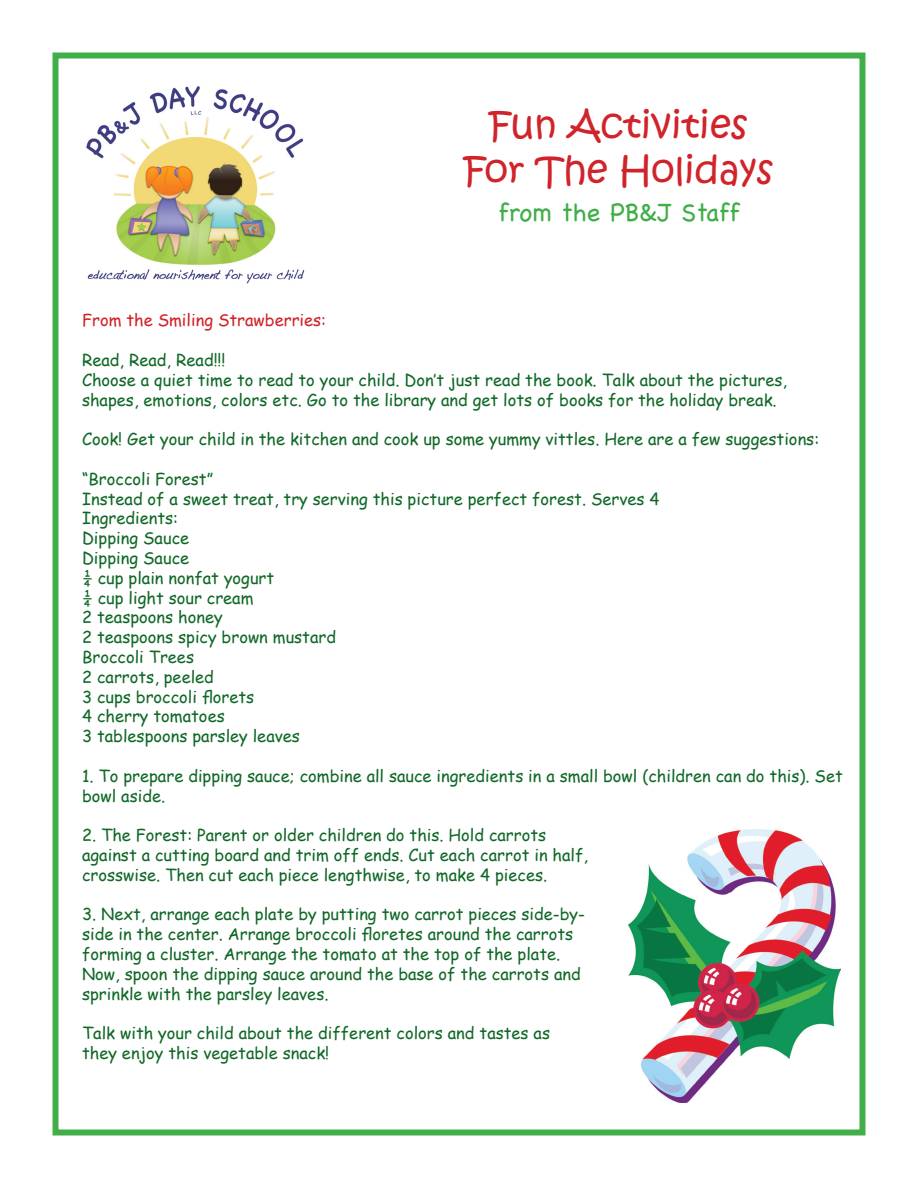
<style>
.page{position:relative;width:918px;height:1188px;background:#fff}
.page>*{position:absolute;margin:0;border:0;box-sizing:border-box;transform-origin:0 0}
.t1{font:37.5px/45px "Kristen ITC";color:#d1232a;text-align:center}
.t2{font:25.5px "Chalkboard";color:#40ae49}
.t3{font:16.5px/19.8px "Comic Sans MS";color:#106827}
.t4{font:16.5px "Comic Sans MS";color:#d1232a}
</style>
<div class="page">
<div style="left:52px;top:52px;width:814px;height:1084px;background:#fff;border:6px solid #40ae49"></div>
<img style="left:86px;top:86px;width:219px;height:198px">
<img style="left:629px;top:830px;width:211px;height:273px">
<h1 class="t1" style="left:464px;top:103px;width:311px">Fun Activities<br>For The Holidays</h1>
<h2 class="t2" style="left:498px;top:197px;width:244px">from the PB&amp;J Staff</h2>
<p class="t4" style="left:82px;top:308px;width:246px">From the Smiling Strawberries:</p>
<p class="t3" style="left:82px;top:349px;width:706px">Read, Read, Read!!!<br>Choose a quiet time to read to your child. Don’t just read the book. Talk about the pictures, shapes, emotions, colors etc. Go to the library and get lots of books for the holiday break.</p>
<p class="t3" style="left:82px;top:429px;width:739px">Cook! Get your child in the kitchen and cook up some yummy vittles. Here are a few suggestions:</p>
<p class="t3" style="left:82px;top:468px;width:579px">“Broccoli Forest”<br>Instead of a sweet treat, try serving this picture perfect forest. Serves 4<br>Ingredients:<br>Dipping Sauce<br>Dipping Sauce<br>¼ cup plain nonfat yogurt<br>¼ cup light sour cream<br>2 teaspoons honey<br>2 teaspoons spicy brown mustard<br>Broccoli Trees<br>2 carrots, peeled<br>3 cups broccoli florets<br>4 cherry tomatoes<br>3 tablespoons parsley leaves</p>
<p class="t3" style="left:82px;top:765px;width:762px">1. To prepare dipping sauce; combine all sauce ingredients in a small bowl (children can do this). Set bowl aside.</p>
<p class="t3" style="left:82px;top:825px;width:507px">2. The Forest: Parent or older children do this. Hold carrots against a cutting board and trim off ends. Cut each carrot in half, crosswise. Then cut each piece lengthwise, to make 4 pieces.</p>
<p class="t3" style="left:82px;top:904px;width:504px">3. Next, arrange each plate by putting two carrot pieces side-by&shy;side in the center. Arrange broccoli floretes around the carrots forming a cluster. Arrange the tomato at the top of the plate.<br>Now, spoon the dipping sauce around the base of the carrots and sprinkle with the parsley leaves.</p>
<p class="t3" style="left:82px;top:1023px;width:470px">Talk with your child about the different colors and tastes as they enjoy this vegetable snack!</p>
</div>
